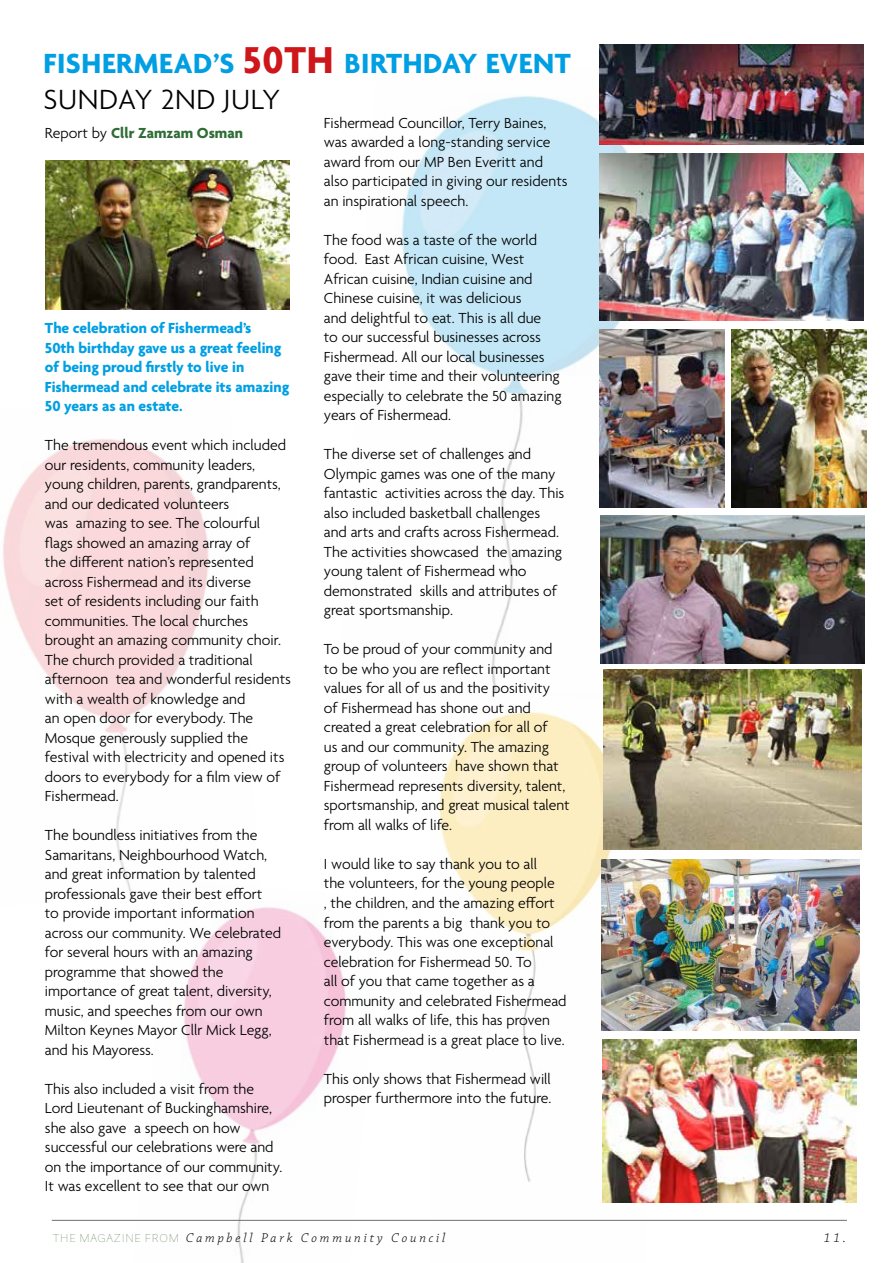
<style>
.page{position:relative;width:893px;height:1263px;background:#fff}
.page>*{position:absolute;margin:0;border:0;box-sizing:border-box;transform-origin:0 0}
.t1{font:700 30px "Agenda";letter-spacing:.02em;color:#009fe3}
.t2{font:300 30px "Agenda";letter-spacing:.02em;color:#000}
.t3{font:300 15.75px/19.5px "Agenda";color:#000}
.t4{font:700 15.75px/19.5px "Agenda";color:#009fe3}
.t5{font:700 15.75px "Agenda";color:#306d36}
.t6{font:italic 300 13.5px "Chaparral Pro";letter-spacing:.21em;color:#000}
.s1{font-size:40.5px;color:#cd171a}
.s2{font-weight:300;color:#000}
.s3{font-family:"Hiragino Sans W0";font-weight:400;font-style:normal;font-size:10.5px;color:#3a632c}
</style>
<div class="page">
<img style="left:133px;top:907px;width:251px;height:356px">
<img style="left:3px;top:439px;width:206px;height:459px">
<img style="left:430px;top:712px;width:215px;height:508px">
<img style="left:402px;top:55px;width:292px;height:637px">
<hr style="left:52px;top:1220px;width:795px;height:1px;background:#706f6f">
<img style="left:45px;top:160px;width:244px;height:150px">
<img style="left:600px;top:44px;width:263px;height:100px">
<img style="left:600px;top:153px;width:263px;height:168px">
<img style="left:600px;top:330px;width:124px;height:178px">
<img style="left:601px;top:516px;width:263px;height:148px">
<img style="left:731px;top:330px;width:135px;height:178px">
<img style="left:603px;top:670px;width:258px;height:179px">
<img style="left:601px;top:859px;width:258px;height:171px">
<img style="left:602px;top:1039px;width:254px;height:163px">
<p class="t1" style="left:44px;top:48px;width:529px">FISHERMEAD’S <span class="s1">50TH</span> BIRTHDAY EVENT</p>
<p class="t2" style="left:44px;top:84px;width:238px">SUNDAY 2ND JULY</p>
<p class="t5" style="left:45px;top:125px;width:200px"><span class="s2">Report by</span> Cllr Zamzam Osman</p>
<p class="t4" style="left:45px;top:319px;width:246px">The celebration of Fishermead’s<br>50th birthday gave us a great feeling of being proud firstly to live in<br>Fishermead and celebrate its amazing<br>50 years as an estate.</p>
<p class="t3" style="left:45px;top:436px;width:248px">The tremendous event which included our residents, community leaders, young children, parents, grandparents, and our dedicated volunteers<br>was amazing to see. The colourful flags showed an amazing array of<br>the different nation’s represented across Fishermead and its diverse<br>set of residents including our faith communities. The local churches brought an amazing community choir.<br>The church provided a traditional afternoon tea and wonderful residents with a wealth of knowledge and<br>an open door for everybody. The Mosque generously supplied the festival with electricity and opened its doors to everybody for a film view of Fishermead.</p>
<p class="t3" style="left:45px;top:826px;width:238px">The boundless initiatives from the Samaritans, Neighbourhood Watch, and great information by talented professionals gave their best effort<br>to provide important information across our community. We celebrated for several hours with an amazing programme that showed the importance of great talent, diversity, music, and speeches from our own Milton Keynes Mayor Cllr Mick Legg, and his Mayoress.</p>
<p class="t3" style="left:45px;top:1080px;width:239px">This also included a visit from the Lord Lieutenant of Buckinghamshire, she also gave a speech on how successful our celebrations were and on the importance of our community.<br>It was excellent to see that our own</p>
<p class="t3" style="left:324px;top:114px;width:245px">Fishermead Councillor, Terry Baines, was awarded a long-standing service award from our MP Ben Everitt and also participated in giving our residents an inspirational speech.</p>
<p class="t3" style="left:324px;top:231px;width:239px">The food was a taste of the world food. East African cuisine, West African cuisine, Indian cuisine and Chinese cuisine, it was delicious<br>and delightful to eat. This is all due<br>to our successful businesses across Fishermead. All our local businesses gave their time and their volunteering especially to celebrate the 50 amazing years of Fishermead.</p>
<p class="t3" style="left:324px;top:446px;width:242px">The diverse set of challenges and Olympic games was one of the many fantastic activities across the day. This also included basketball challenges and arts and crafts across Fishermead.<br>The activities showcased the amazing young talent of Fishermead who demonstrated skills and attributes of great sportsmanship.</p>
<p class="t3" style="left:324px;top:641px;width:247px">To be proud of your community and to be who you are reflect important values for all of us and the positivity<br>of Fishermead has shone out and created a great celebration for all of<br>us and our community. The amazing group of volunteers have shown that Fishermead represents diversity, talent, sportsmanship, and great musical talent from all walks of life.</p>
<p class="t3" style="left:324px;top:855px;width:244px">I would like to say thank you to all<br>the volunteers, for the young people<br>, the children, and the amazing effort from the parents a big thank you to everybody. This was one exceptional celebration for Fishermead 50. To<br>all of you that came together as a community and celebrated Fishermead from all walks of life, this has proven that Fishermead is a great place to live.</p>
<p class="t3" style="left:324px;top:1070px;width:229px">This only shows that Fishermead will prosper furthermore into the future.</p>
<p class="t6" style="left:53px;top:1230px;width:394px"><span class="s3">THE MAGAZINE FROM</span> Campbell Park Community Council</p>
<p class="t6" style="left:824px;top:1230px;width:24px">11.</p>
</div>
